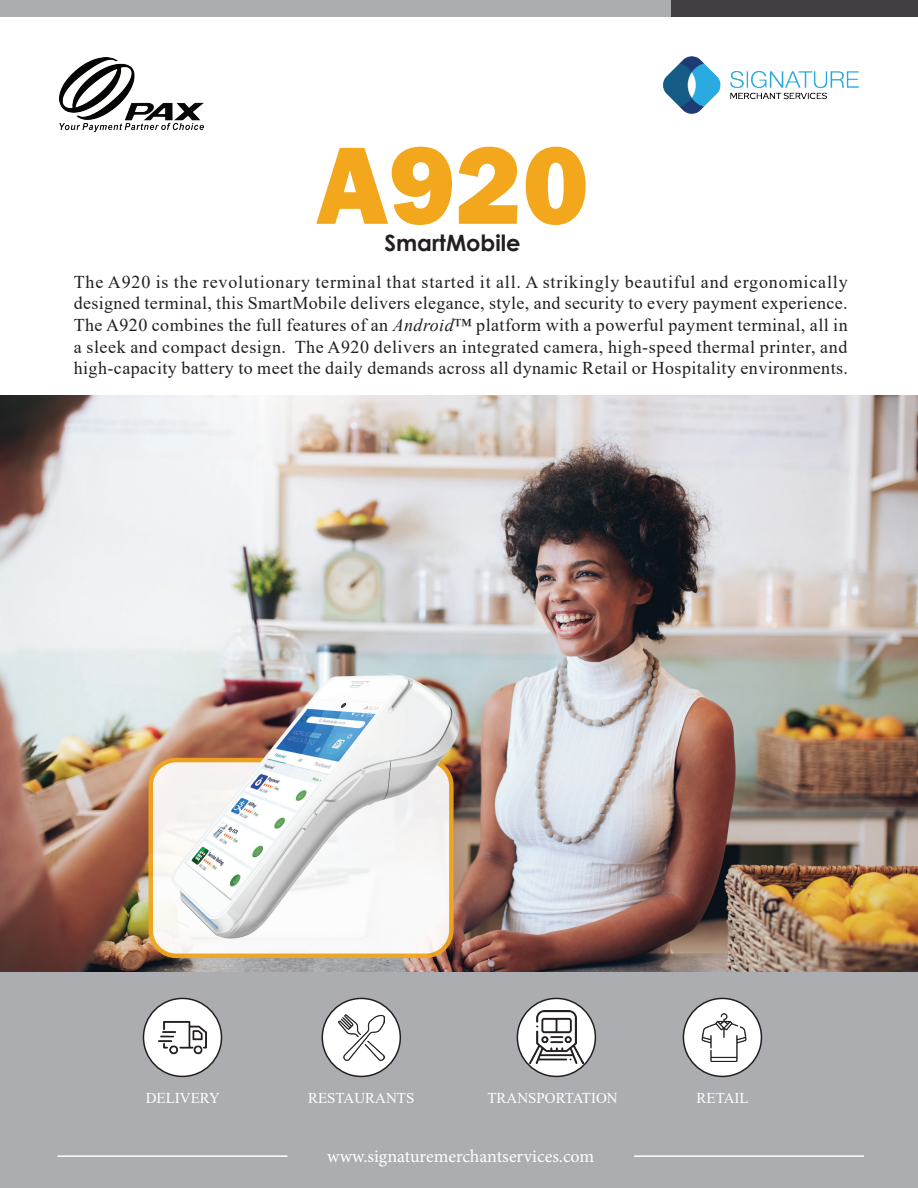
<style>
.page{position:relative;width:918px;height:1188px;background:#fff}
.page>*{position:absolute;margin:0;border:0;box-sizing:border-box;transform-origin:0 0}
.t1{font:800 114px "Franklin Gothic";color:#f3a71d}
.t2{font:700 22.5px "Century Gothic";color:#231f20}
.t3{font:18px/21.6px "Times New Roman";letter-spacing:.025em;color:#231f20;text-align:justify}
.t4{font:18px "Minion Pro";color:#fff}
.t5{font:15px "Times New Roman";color:#fff}
.t6{font:700 15px "Century Gothic";color:#fff}
.s1{font-style:italic}
</style>
<div class="page">
<img style="left:1px;top:395px;width:917px;height:577px">
<div style="left:151px;top:760px;width:300px;height:196px;background:#f9f8f4;border-radius:26px"></div>
<div style="left:148px;top:758px;width:306px;height:200px;border:4px solid #f3a71d;border-radius:26px"></div>
<div style="left:0;top:972px;width:918px;height:216px;background:#acadb1"></div>
<div style="left:517px;top:998px;width:78px;height:78px;background:#fff;border-radius:50%"></div>
<img style="left:530px;top:1010px;width:53px;height:54px">
<div style="left:517px;top:998px;width:79px;height:79px;border:2px solid #231f20;border-radius:50%"></div>
<img style="left:59px;top:58px;width:144px;height:74px">
<div style="left:0;top:0;width:672px;height:16px;background:#acadb1"></div>
<div style="left:672px;top:0;width:246px;height:16px;background:#413f41"></div>
<hr style="left:58px;top:1155px;width:230px;height:2px;background:#fff">
<hr style="left:634px;top:1155px;width:230px;height:2px;background:#fff">
<div style="left:322px;top:998px;width:78px;height:78px;background:#fff;border-radius:50%"></div>
<img style="left:338px;top:1015px;width:46px;height:45px">
<div style="left:322px;top:998px;width:79px;height:79px;border:2px solid #231f20;border-radius:50%"></div>
<img style="left:167px;top:660px;width:307px;height:287px">
<div style="left:143px;top:998px;width:78px;height:78px;background:#fff;border-radius:50%"></div>
<img style="left:158px;top:1021px;width:49px;height:34px">
<div style="left:143px;top:998px;width:79px;height:79px;border:2px solid #231f20;border-radius:50%"></div>
<div style="left:683px;top:998px;width:78px;height:78px;background:#fff;border-radius:50%"></div>
<img style="left:701px;top:1013px;width:46px;height:49px">
<div style="left:683px;top:998px;width:79px;height:79px;border:2px solid #231f20;border-radius:50%"></div>
<img style="left:663px;top:56px;width:196px;height:58px">
<h1 class="t1" style="left:316px;top:112px;width:275px">A920</h1>
<p class="t2" style="left:384px;top:226px;width:138px">SmartMobile</p>
<p class="t3" style="left:74px;top:270px;width:776px">The A920 is the revolutionary terminal that started it all. A strikingly beautiful and ergonomically designed terminal, this SmartMobile delivers elegance, style, and security to every payment experience.<br>The A920 combines the full features of an <span class="s1">Android</span>™ platform with a powerful payment terminal, all in a sleek and compact design. The A920 delivers an integrated camera, high-speed thermal printer, and high-capacity battery to meet the daily demands across all dynamic Retail or Hospitality environments.</p>
<p class="t5" style="left:146px;top:1088px;width:76px">DELIVERY</p>
<p class="t5" style="left:487px;top:1088px;width:132px">TRANSPORTATION</p>
<p class="t5" style="left:697px;top:1088px;width:54px">RETAIL</p>
<p class="t5" style="left:308px;top:1088px;width:108px">RESTAURANTS</p>
<p class="t6" style="left:314px;top:1143px;width:97px">sales@pax.us</p>
<p class="t6" style="left:512px;top:1143px;width:90px">www.pax.us</p>
<p class="t4" style="left:327px;top:1144px;width:269px">www.signaturemerchantservices.com</p>
</div>
